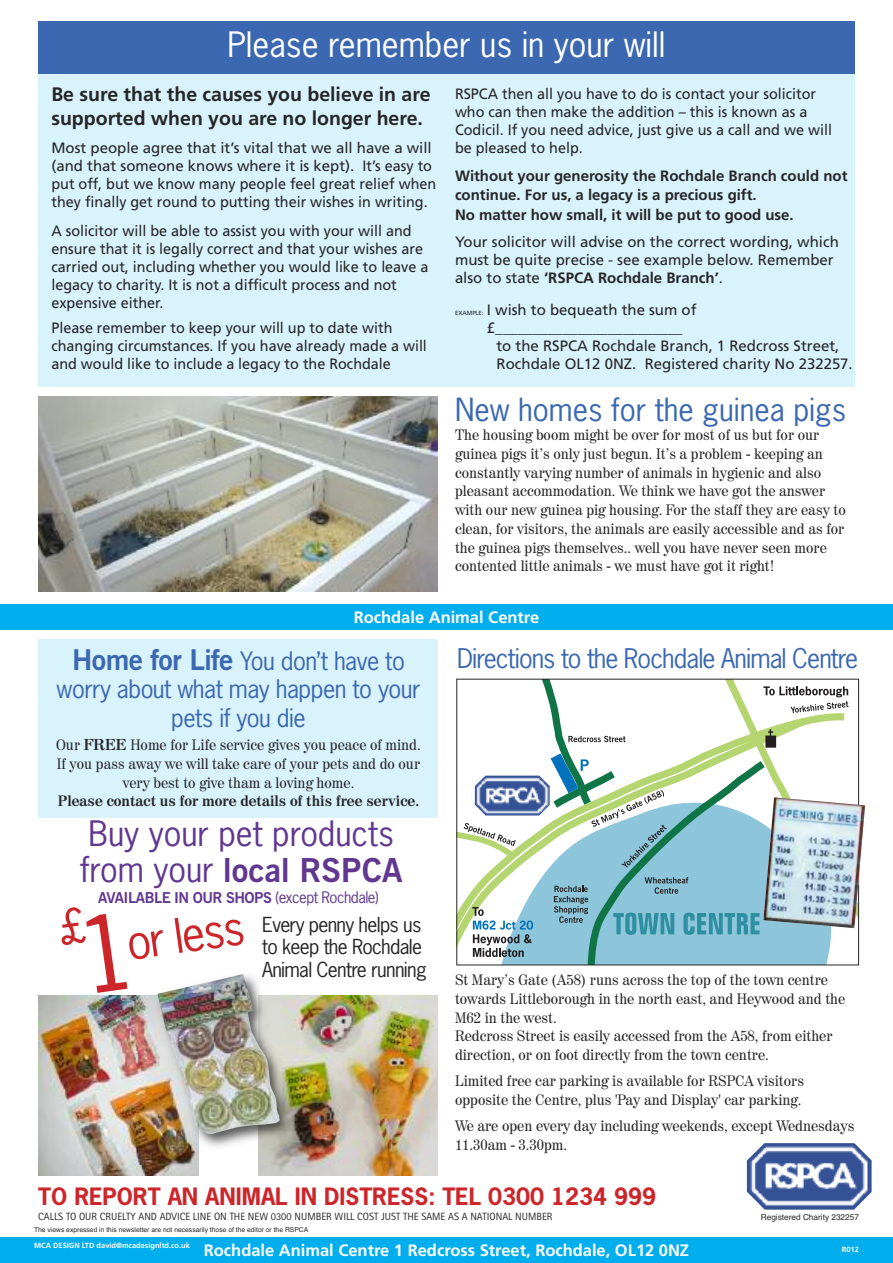
<style>
.page{position:relative;width:893px;height:1263px;background:#fff}
.page>*{position:absolute;margin:0;border:0;box-sizing:border-box;transform-origin:0 0}
.t1{font:45px "News Gothic";color:#cc262b}
.t2{font:33px "News Gothic";color:#fff}
.t3{font:33px "News Gothic";color:#613890}
.t4{font:700 33px "News Gothic BT";color:#613890}
.t5{font:30px "News Gothic";color:#3b68b0}
.t6{font:25.5px "News Gothic";letter-spacing:-.035em;color:#3b68b0}
.t7{font:24px/28.5px "News Gothic";letter-spacing:-.02em;color:#3b68b0;text-align:center}
.t8{font:700 22.5px "News Gothic";color:#cc262b}
.t9{font:700 19.5px/24px "Frutiger";color:#272627}
.t10{font:19.5px/22.5px "News Gothic";letter-spacing:-.035em;color:#272627}
.t11{font:700 16.5px "Frutiger";color:#fff}
.t12{font:15px/18.8px "Century 725 BT";color:#272627;scale:.96 1}
.t13{font:15px/18px "Frutiger";color:#272627;scale:.96 1}
.t14{font:15px/18px "Frutiger";color:#272627}
.t15{font:700 15px/19.5px "Frutiger";color:#272627}
.t16{font:700 15px "Century 725 BT";color:#272627;scale:.96 1}
.t17{font:700 15px "News Gothic BT";letter-spacing:-.035em;color:#613890}
.t18{font:10.5px "Rotis Sans Serif";color:#272627}
.t19{font:8.25px "Helvetica";color:#272627}
.t20{font:700 7.5px "Frutiger";color:#fff}
.t21{font:6.75px "Helvetica";color:#272627}
.t22{font:6px "Frutiger";color:#272627}
.s1{font-weight:700}
.s2{font-family:"News Gothic BT";font-weight:700;font-size:28.5px}
.s3{font-weight:700;font-size:15.75px}
.s4{font-family:"News Gothic";font-weight:400}
</style>
<div class="page">
<div style="left:38px;top:639px;width:400px;height:178px;background:#d9f3fc"></div>
<div style="left:0;top:604px;width:893px;height:25px;background:#00aded"></div>
<div style="left:0;top:1237px;width:893px;height:26px;background:#00aded"></div>
<img style="left:747px;top:1143px;width:125px;height:67px">
<svg style="left:457px;top:679px;width:403px;height:286px"></svg>
<img style="left:763px;top:797px;width:102px;height:131px">
<div style="left:38px;top:21px;width:817px;height:366px;background:#d9f3fc"></div>
<div style="left:38px;top:21px;width:817px;height:53px;background:#3b68b0"></div>
<img style="left:38px;top:995px;width:160px;height:180px">
<img style="left:259px;top:995px;width:179px;height:180px">
<img style="left:198px;top:1134px;width:61px;height:30px">
<img style="left:136px;top:995px;width:62px;height:169px">
<img style="left:259px;top:995px;width:74px;height:169px">
<img style="left:157px;top:974px;width:123px;height:160px">
<img style="left:38px;top:397px;width:400px;height:194px">
<h2 class="t2" style="left:227px;top:26px;width:440px">Please remember us in your will</h2>
<p class="t13" style="left:455px;top:86px;width:394px">RSPCA then all you have to do is contact your solicitor who can then make the addition – this is known as a Codicil. If you need advice, just give us a call and we will be pleased to help.</p>
<h3 class="t9" style="left:51px;top:83px;width:381px">Be sure that the causes you believe in are supported when you are no longer here.</h3>
<p class="t14" style="left:51px;top:140px;width:386px">Most people agree that it’s vital that we all have a will (and that someone knows where it is kept). It’s easy to put off, but we know many people feel great relief when they finally get round to putting their wishes in writing.</p>
<p class="t13" style="left:51px;top:223px;width:394px">A solicitor will be able to assist you with your will and ensure that it is legally correct and that your wishes are carried out, including whether you would like to leave a legacy to charity. It is not a difficult process and not expensive either.</p>
<p class="t13" style="left:51px;top:320px;width:393px">Please remember to keep your will up to date with changing circumstances. If you have already made a will and would like to include a legacy to the Rochdale</p>
<p class="t15" style="left:455px;top:167px;width:394px">Without your generosity the Rochdale Branch could not continue. For us, a legacy is a precious gift.<br>No matter how small, it will be put to good use.</p>
<p class="t14" style="left:455px;top:234px;width:385px">Your solicitor will advise on the correct wording, which must be quite precise - see example below. Remember also to state <span class="s1">‘RSPCA Rochdale Branch’</span>.</p>
<p class="t22" style="left:455px;top:311px;width:30px">EXAMPLE:</p>
<p class="t14" style="left:487px;top:302px;width:211px">I wish to bequeath the sum of</p>
<p class="t14" style="left:487px;top:320px;width:197px">£_________________________</p>
<p class="t14" style="left:496px;top:338px;width:344px">to the RSPCA Rochdale Branch, 1 Redcross Street,</p>
<p class="t14" style="left:497px;top:356px;width:358px">Rochdale OL12 0NZ. Registered charity No 232257.</p>
<h3 class="t5" style="left:455px;top:393px;width:393px">New homes for the guinea pigs</h3>
<p class="t12" style="left:455px;top:427px;width:409px">The housing boom might be over for most of us but for our guinea pigs it’s only just begun. It’s a problem - keeping an constantly varying number of animals in hygienic and also pleasant accommodation. We think we have got the answer with our new guinea pig housing. For the staff they are easy to clean, for visitors, the animals are easily accessible and as for the guinea pigs themselves.. well you have never seen more contented little animals - we must have got it right!</p>
<p class="t11" style="left:354px;top:610px;width:187px">Rochdale Animal Centre</p>
<h3 class="t7" style="left:57px;top:647px;width:365px"><span class="s2">Home for Life</span> You don’t have to worry about what may happen to your pets if you die</h3>
<p class="t12" style="left:56px;top:737px;width:381px;text-align:center">Our <span class="s3">FREE</span> Home for Life service gives you peace of mind.<br>If you pass away we will take care of your pets and do our very best to give tham a loving home.</p>
<p class="t16" style="left:58px;top:796px;width:378px">Please contact us for more details of this free service.</p>
<h2 class="t3" style="left:89px;top:815px;width:307px">Buy your pet products</h2>
<h2 class="t4" style="left:80px;top:858px;width:324px"><span class="s4">from your</span> local RSPCA</h2>
<p class="t17" style="left:98px;top:892px;width:282px">AVAILABLE IN OUR SHOPS <span class="s4">(except Rochdale)</span></p>
<h1 class="t1" style="left:123px;top:918px;width:120px;rotate:-8deg">or less</h1>
<h3 class="t10" style="left:262px;top:913px;width:166px">Every penny helps us to keep the Rochdale<br>Animal Centre running</h3>
<h3 class="t6" style="left:457px;top:644px;width:403px">Directions to the Rochdale Animal Centre</h3>
<p class="t12" style="left:455px;top:972px;width:408px">St Mary’s Gate (A58) runs across the top of the town centre towards Littleborough in the north east, and Heywood and the M62 in the west.<br>Redcross Street is easily accessed from the A58, from either direction, or on foot directly from the town centre.</p>
<p class="t12" style="left:455px;top:1073px;width:365px">Limited free car parking is available for RSPCA visitors opposite the Centre, plus 'Pay and Display' car parking.</p>
<p class="t12" style="left:455px;top:1118px;width:418px">We are open every day including weekends, except Wednesdays<br>11.30am - 3.30pm.</p>
<h3 class="t8" style="left:38px;top:1183px;width:619px">TO REPORT AN ANIMAL IN DISTRESS: TEL 0300 1234 999</h3>
<p class="t18" style="left:38px;top:1212px;width:516px">CALLS TO OUR CRUELTY AND ADVICE LINE ON THE NEW 0300 NUMBER WILL COST JUST THE SAME AS A NATIONAL NUMBER</p>
<p class="t20" style="left:34px;top:1242px;width:157px">MCA DESIGN LTD david@mcadesignltd.co.uk</p>
<p class="t21" style="left:34px;top:1225px;width:276px">The views expressed in this newsletter are not necessarily those of the editor or the RSPCA</p>
<p class="t11" style="left:204px;top:1244px;width:487px">Rochdale Animal Centre 1 Redcross Street, Rochdale, OL12 0NZ</p>
<p class="t19" style="left:761px;top:1212px;width:100px">Registered Charity 232257</p>
<p class="t20" style="left:842px;top:1246px;width:19px">R012</p>
</div>
